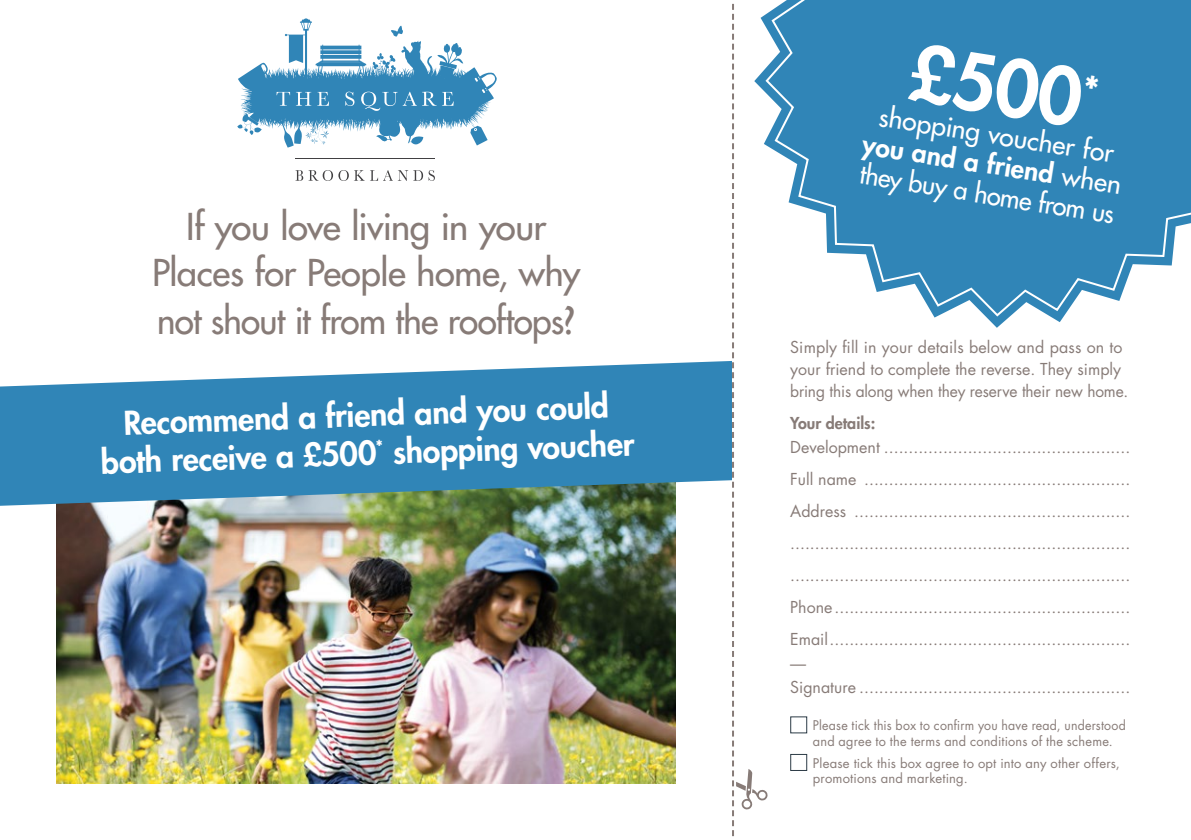
<style>
.page{position:relative;width:1191px;height:840px;background:#fff}
.page>*{position:absolute;margin:0;border:0;box-sizing:border-box;transform-origin:0 0}
.t1{font:800 76px "Futura";color:#fff}
.t2{font:36px/47px "Futura";letter-spacing:-.015em;color:#877b77;text-align:center}
.t3{font:800 32px/38.4px "Futura";color:#fff;text-align:center}
.t4{font:26px/30px "Futura";color:#fff;text-align:center}
.t5{font:16px/32px "Futura";color:#877b77}
.t6{font:800 16px "Futura";color:#877b77}
.t7{font:13px/15.6px "Futura";letter-spacing:.015em;color:#877b77;scale:.95 1}
.t8{font:13px/15.6px "Futura";letter-spacing:.015em;color:#877b77}
.s1{font-family:"Gill Sans";font-size:40px}
.s2{font-weight:800}
</style>
<div class="page">
<svg style="left:767px;top:0;width:424px;height:318px;background:#5097c2"></svg>
<img style="left:57px;top:505px;width:619px;height:277px">
<div style="left:790px;top:716px;width:17px;height:17px;border:1px solid #2c3b46"></div>
<div style="left:790px;top:753px;width:17px;height:17px;border:1px solid #2c3b46"></div>
<svg style="left:0;top:361px;width:732px;height:144px;background:#4991b8"></svg>
<div style="left:732px;top:307px;width:46px;height:193px;background:#fff"></div>
<svg style="left:732px;top:3px;width:35px;height:834px"></svg>
<svg style="left:295px;top:170px;width:140px;height:11px"></svg>
<hr style="left:295px;top:158px;width:140px;height:1px;background:#414042">
<svg style="left:237px;top:18px;width:260px;height:129px"></svg>
<h2 class="t2" style="left:152px;top:203px;width:430px">If you love living in your<br>Places for People home, why not shout it from the rooftops<span class="s1">?</span></h2>
<h3 class="t3" style="left:99px;top:403px;width:535px;rotate:-2deg">Recommend a friend and you could both receive a £500<sup>*</sup> shopping voucher</h3>
<h1 class="t1" style="left:919px;top:22px;width:190px;rotate:9deg">£500<sup>*</sup></h1>
<h3 class="t4" style="left:869px;top:99px;width:263px;rotate:9deg">shopping voucher for <span class="s2">you and a friend</span> when they buy a home from us</h3>
<p class="t5" style="left:790px;top:335px;width:340px;line-height:22px">Simply fill in your details below and pass on to your friend to complete the reverse. They simply bring this along when they reserve their new home.</p>
<p class="t6" style="left:790px;top:412px;width:87px">Your details:</p>
<p class="t5" style="left:790px;top:430px;width:342px;text-align:justify">Development ..................................................<br>Full name ......................................................<br>Address ........................................................ ..................................................................... .....................................................................<br>Phone ............................................................<br>Email.............................................................</p>
<p class="t5" style="left:790px;top:650px;width:342px;line-height:24px">—<br>Signature .......................................................</p>
<p class="t7" style="left:813px;top:716px;width:331px">Please tick this box to confirm you have read, understood and agree to the terms and conditions of the scheme.</p>
<p class="t8" style="left:813px;top:754px;width:308px">Please tick this box agree to opt into any other offers, promotions and marketing.</p>
</div>
